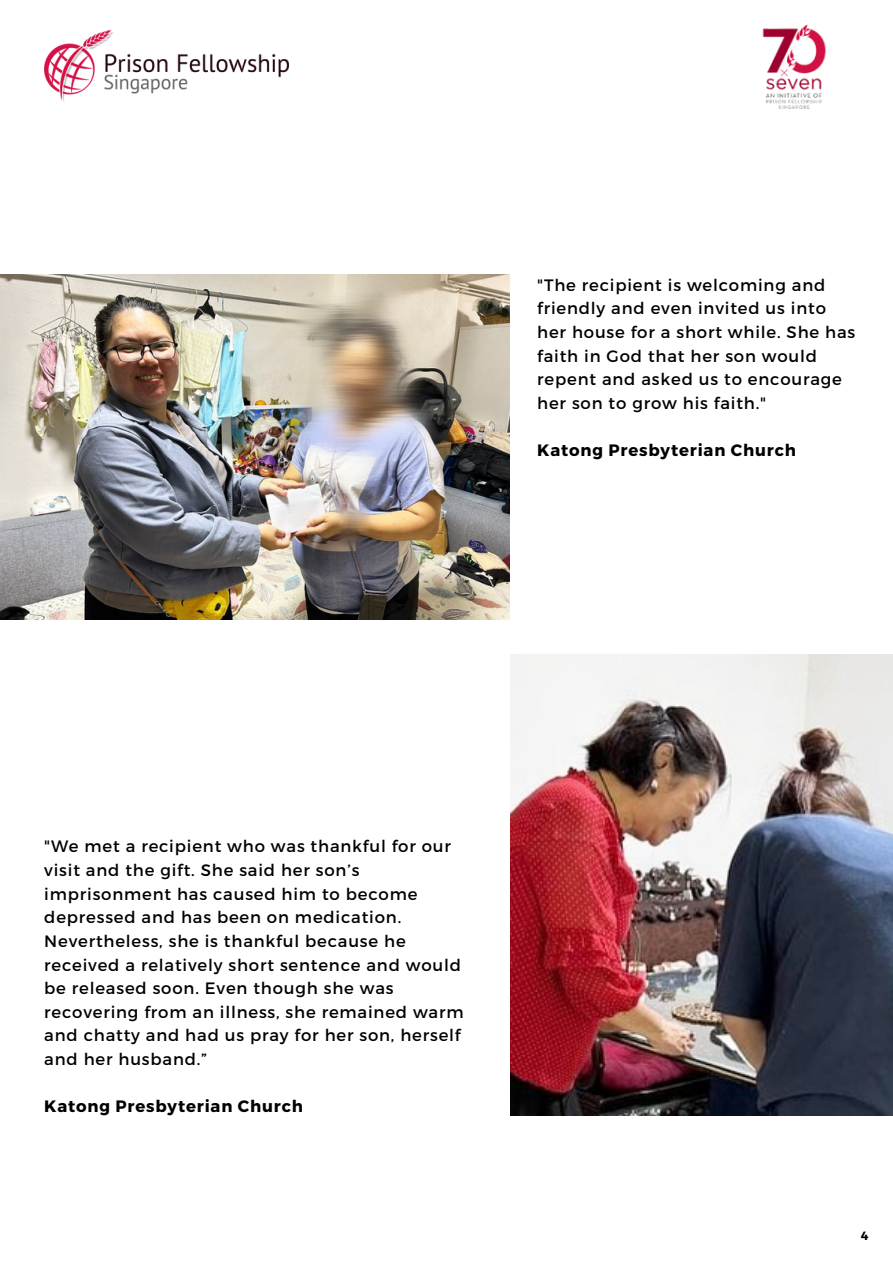
<style>
.page{position:relative;width:893px;height:1264px;background:#fff}
.page>*{position:absolute;margin:0;border:0;box-sizing:border-box;transform-origin:0 0}
.t1{font:16.5px/23.7px "Montserrat";letter-spacing:.05em;color:#000}
.t2{font:700 16.5px "Montserrat";letter-spacing:.05em;color:#000}
.t3{font:700 12px "Montserrat";color:#000}
</style>
<div class="page">
<img style="left:44px;top:31px;width:244px;height:71px">
<img style="left:762px;top:25px;width:64px;height:84px">
<img style="left:510px;top:654px;width:382px;height:461px">
<img style="left:0;top:275px;width:510px;height:344px">
<p class="t1" style="left:537px;top:272px;width:319px">"The recipient is welcoming and friendly and even invited us into her house for a short while. She has faith in God that her son would repent and asked us to encourage her son to grow his faith."</p>
<p class="t2" style="left:537px;top:439px;width:260px">Katong Presbyterian Church</p>
<p class="t1" style="left:44px;top:833px;width:421px">"We met a recipient who was thankful for our visit and the gift. She said her son’s imprisonment has caused him to become depressed and has been on medication.<br>Nevertheless, she is thankful because he received a relatively short sentence and would be released soon. Even though she was recovering from an illness, she remained warm and chatty and had us pray for her son, herself and her husband.”</p>
<h2 class="t2" style="left:44px;top:1095px;width:260px">Katong Presbyterian Church</h2>
<p class="t3" style="left:860px;top:1227px;width:9px">4</p>
</div>
